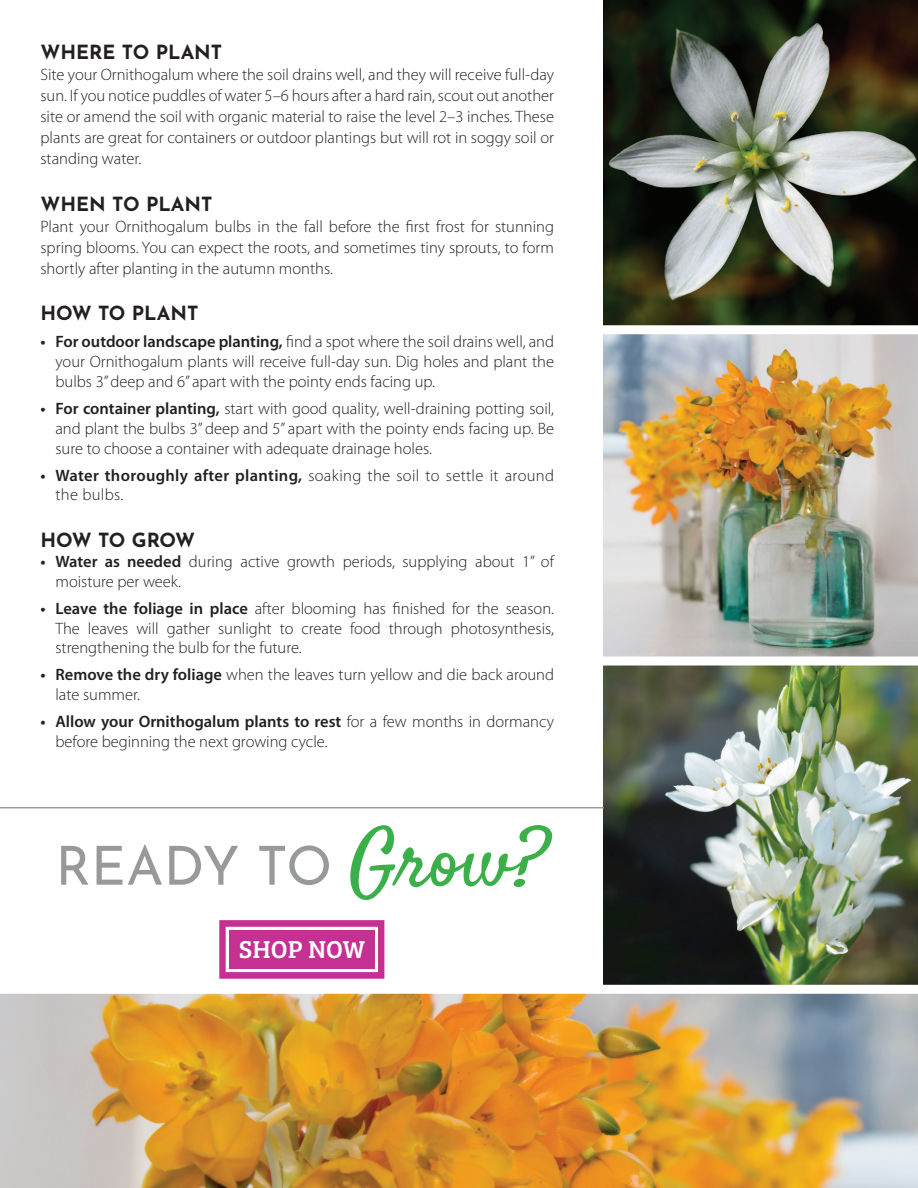
<style>
.page{position:relative;width:918px;height:1188px;background:#fff}
.page>*{position:absolute;margin:0;border:0;box-sizing:border-box;transform-origin:0 0}
.t1{font:53.7px "Josefin Sans";color:#98999a}
.t2{font:25.35px "Bree Serif";color:#fff}
.t3{font:700 19.5px "Josefin Sans";color:#231f20}
.t4{font:700 19.5px "Josefin Sans";letter-spacing:-.025em;color:#231f20}
.t5{font:300 16.5px/19.8px "Myriad Pro";color:#231f20;text-align:justify}
.t6{font:300 16.5px/19.8px "Myriad Pro";letter-spacing:.02em;color:#231f20}
.s1{font-weight:600}
.s2{font-family:"Satisfy";font-size:80.55px;color:#3baf49}
</style>
<div class="page">
<img style="left:604px;top:0;width:314px;height:985px">
<img style="left:0;top:994px;width:918px;height:194px">
<div style="left:591px;top:657px;width:327px;height:9px;background:#fff"></div>
<div style="left:591px;top:325px;width:327px;height:9px;background:#fff"></div>
<svg style="left:219px;top:920px;width:165px;height:59px;background:#cc4ca1"></svg>
<hr style="left:0;top:807px;width:604px;height:1px;background:#98999a">
<p class="t3" style="left:40px;top:35px;width:183px">WHERE TO PLANT</p>
<p class="t5" style="left:40px;top:64px;width:515px;line-height:21px">Site your Ornithogalum where the soil drains well, and they will receive full-day sun. If you notice puddles of water 5–6 hours after a hard rain, scout out another site or amend the soil with organic material to raise the level 2–3 inches. These plants are great for containers or outdoor plantings but will rot in soggy soil or standing water.</p>
<p class="t3" style="left:40px;top:186px;width:174px">WHEN TO PLANT</p>
<p class="t5" style="left:40px;top:216px;width:515px;line-height:21px">Plant your Ornithogalum bulbs in the fall before the first frost for stunning spring blooms. You can expect the roots, and sometimes tiny sprouts, to form shortly after planting in the autumn months.</p>
<p class="t3" style="left:40px;top:296px;width:159px">HOW TO PLANT</p>
<p class="t5" style="left:55px;top:332px;width:500px;text-indent:-15px"><span class="s1">• For outdoor landscape planting,</span> find a spot where the soil drains well, and your Ornithogalum plants will receive full-day sun. Dig holes and plant the bulbs 3” deep and 6” apart with the pointy ends facing up.</p>
<p class="t5" style="left:55px;top:399px;width:500px;text-indent:-15px"><span class="s1">• For container planting,</span> start with good quality, well-draining potting soil, and plant the bulbs 3” deep and 5” apart with the pointy ends facing up. Be sure to choose a container with adequate drainage holes.</p>
<p class="t6" style="left:55px;top:466px;width:500px;text-indent:-15px"><span class="s1">• Water thoroughly after planting,</span> soaking the soil to settle it around the bulbs.</p>
<p class="t4" style="left:40px;top:523px;width:156px">HOW TO GROW</p>
<p class="t5" style="left:55px;top:552px;width:500px;text-indent:-15px"><span class="s1">• Water as needed</span> during active growth periods, supplying about 1” of moisture per week.</p>
<p class="t5" style="left:55px;top:599px;width:500px;text-indent:-15px"><span class="s1">• Leave the foliage in place</span> after blooming has finished for the season.<br>The leaves will gather sunlight to create food through photosynthesis, strengthening the bulb for the future.</p>
<p class="t5" style="left:55px;top:665px;width:500px;text-indent:-15px"><span class="s1">• Remove the dry foliage</span> when the leaves turn yellow and die back around late summer.</p>
<p class="t5" style="left:55px;top:712px;width:500px;text-indent:-15px"><span class="s1">• Allow your Ornithogalum plants to rest</span> for a few months in dormancy before beginning the next growing cycle.</p>
<h1 class="t1" style="left:56px;top:821px;width:494px">READY TO <span class="s2">Grow?</span></h1>
<h2 class="t2" style="left:239px;top:931px;width:128px">SHOP NOW</h2>
</div>
